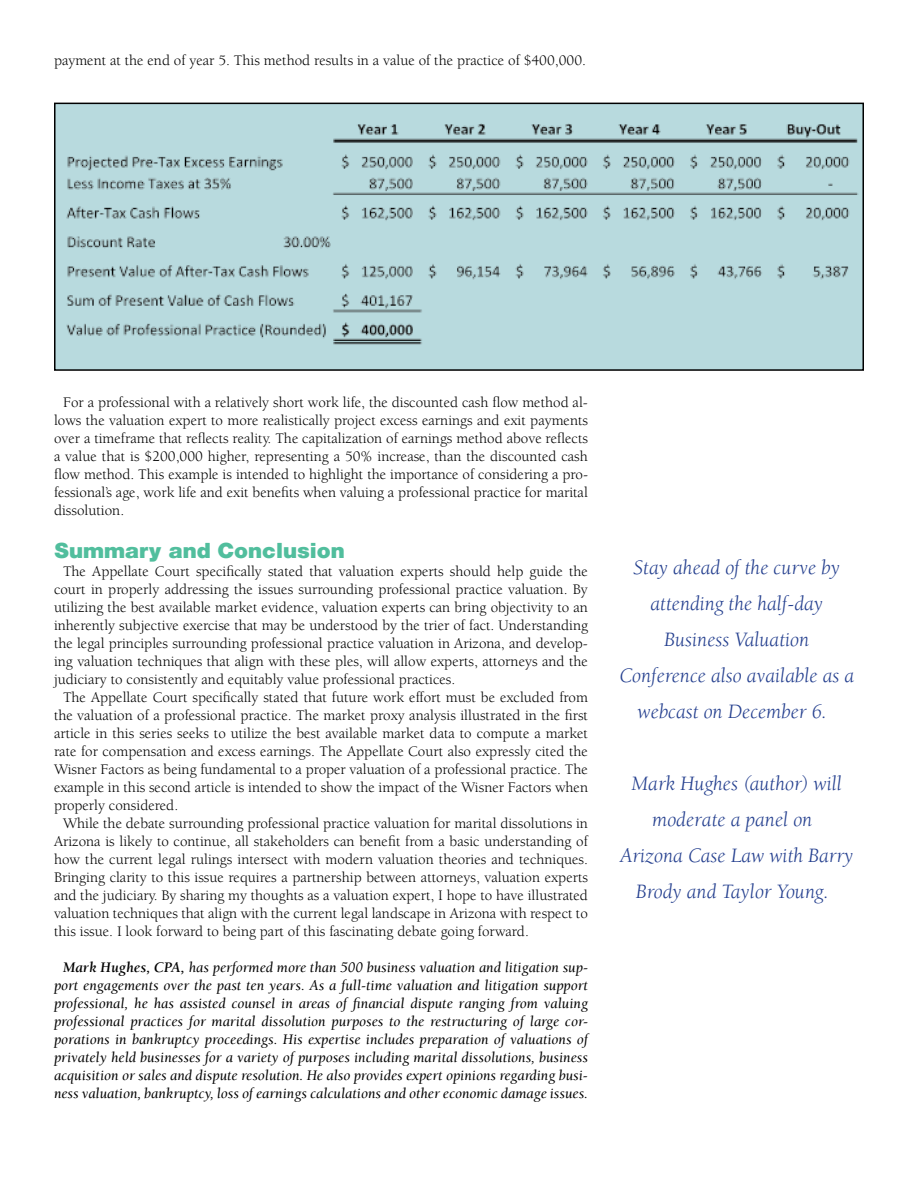
<style>
.page{position:relative;width:918px;height:1188px;background:#fff}
.page>*{position:absolute;margin:0;border:0;box-sizing:border-box;transform-origin:0 0}
.t1{font:italic 21px/36px "Berkeley";color:#25408f;text-align:center}
.t2{font:900 21px "Helvetica";color:#51be9d}
.t3{font:15px/18px "Berkeley";color:#000;text-align:justify}
.t4{font:italic 15px/18px "Berkeley";color:#000;text-align:center}
.s1{font-weight:700}
</style>
<div class="page">
<div style="left:55px;top:103px;width:808px;height:267px;background:#b8dade"></div>
<div style="left:54px;top:103px;width:810px;height:268px;border:2px solid #000"></div>
<img style="left:66px;top:123px;width:793px;height:222px">
<p class="t3" style="left:54px;top:52px;width:534px">payment at the end of year 5. This method results in a value of the practice of $400,000.</p>
<p class="t3" style="left:54px;top:394px;width:536px;text-indent:9px">For a professional with a relatively short work life, the discounted cash flow method al&shy;lows the valuation expert to more realistically project excess earnings and exit payments over a timeframe that reflects reality. The capitalization of earnings method above reflects a value that is $200,000 higher, representing a 50% increase, than the discounted cash flow method. This example is intended to highlight the importance of considering a pro&shy;fessional’s age, work life and exit benefits when valuing a professional practice for marital dissolution.</p>
<h1 class="t2" style="left:54px;top:537px;width:292px">Summary and Conclusion</h1>
<p class="t3" style="left:63px;top:563px;width:527px">The Appellate Court specifically stated that valuation experts should help guide the</p>
<p class="t3" style="left:54px;top:581px;width:535px">court in properly addressing the issues surrounding professional practice valuation. By</p>
<p class="t3" style="left:54px;top:599px;width:535px">utilizing the best available market evidence, valuation experts can bring objectivity to an</p>
<p class="t3" style="left:54px;top:617px;width:536px">inherently subjective exercise that may be understood by the trier of fact. Understanding</p>
<p class="t3" style="left:54px;top:635px;width:535px">the legal principles surrounding professional practice valuation in Arizona, and develop-</p>
<p class="t3" style="left:54px;top:653px;width:535px">ing valuation techniques that align with these ples, will allow experts, attorneys and the</p>
<p class="t3" style="left:54px;top:671px;width:403px">judiciary to consistently and equitably value professional practices.</p>
<p class="t3" style="left:63px;top:689px;width:527px">The Appellate Court specifically stated that future work effort must be excluded from</p>
<p class="t3" style="left:54px;top:707px;width:536px">the valuation of a professional practice. The market proxy analysis illustrated in the first</p>
<p class="t3" style="left:54px;top:725px;width:535px">article in this series seeks to utilize the best available market data to compute a market</p>
<p class="t3" style="left:54px;top:743px;width:535px">rate for compensation and excess earnings. The Appellate Court also expressly cited the</p>
<p class="t3" style="left:54px;top:761px;width:535px">Wisner Factors as being fundamental to a proper valuation of a professional practice. The</p>
<p class="t3" style="left:54px;top:779px;width:536px">example in this second article is intended to show the impact of the Wisner Factors when</p>
<p class="t3" style="left:54px;top:797px;width:126px">properly considered.</p>
<p class="t3" style="left:63px;top:815px;width:527px">While the debate surrounding professional practice valuation for marital dissolutions in</p>
<p class="t3" style="left:54px;top:833px;width:535px">Arizona is likely to continue, all stakeholders can benefit from a basic understanding of</p>
<p class="t3" style="left:54px;top:851px;width:536px">how the current legal rulings intersect with modern valuation theories and techniques.</p>
<p class="t3" style="left:54px;top:869px;width:536px">Bringing clarity to this issue requires a partnership between attorneys, valuation experts</p>
<p class="t3" style="left:54px;top:887px;width:536px">and the judiciary. By sharing my thoughts as a valuation expert, I hope to have illustrated</p>
<p class="t3" style="left:54px;top:905px;width:535px">valuation techniques that align with the current legal landscape in Arizona with respect to</p>
<p class="t3" style="left:54px;top:923px;width:476px">this issue. I look forward to being part of this fascinating debate going forward.</p>
<p class="t4" style="left:54px;top:959px;width:536px"><span class="s1">Mark Hughes, CPA,</span> has performed more than 500 business valuation and litigation sup&shy;port engagements over the past ten years. As a full-time valuation and litigation support professional, he has assisted counsel in areas of financial dispute ranging from valuing professional practices for marital dissolution purposes to the restructuring of large cor&shy;porations in bankruptcy proceedings. His expertise includes preparation of valuations of privately held businesses for a variety of purposes including marital dissolutions, business acquisition or sales and dispute resolution. He also provides expert opinions regarding busi&shy;ness valuation, bankruptcy, loss of earnings calculations and other economic damage issues.</p>
<h1 class="t1" style="left:619px;top:550px;width:236px">Stay ahead of the curve by attending the half-day<br>Business Valuation<br>Conference also available as a webcast on December 6.</h1>
<h1 class="t1" style="left:620px;top:766px;width:235px">Mark Hughes (author) will moderate a panel on<br>Arizona Case Law with Barry<br>Brody and Taylor Young.</h1>
</div>
